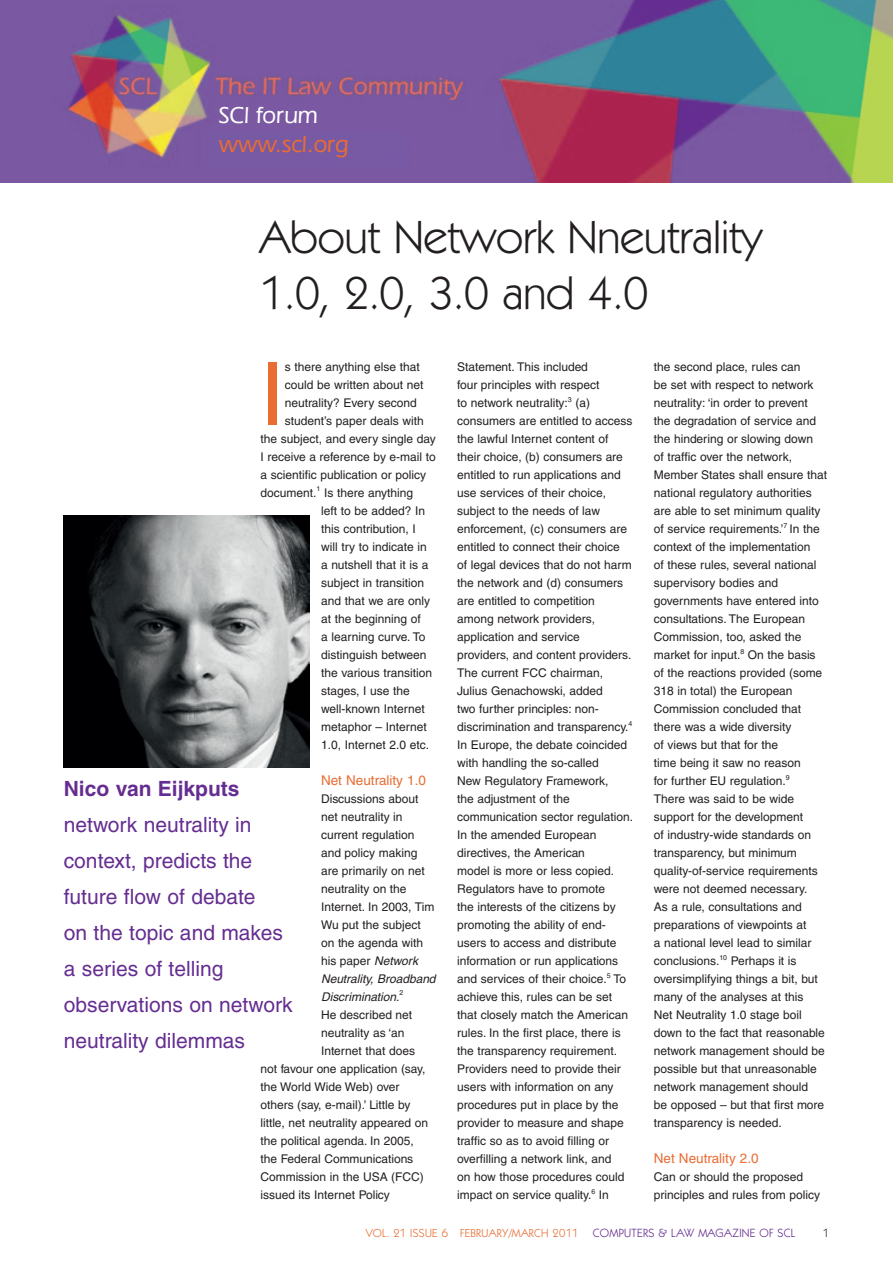
<style>
.page{position:relative;width:893px;height:1263px;background:#fff}
.page>*{position:absolute;margin:0;border:0;box-sizing:border-box;transform-origin:0 0}
.t1{font:87.15px "Helvetica";color:#e86d33}
.t2{font:46.5px/55.8px "Kabel IT Cby BT";color:#231f20}
.t3{font:500 24px "Eras IT Cby BT";color:#e86d33}
.t4{font:500 24px "Eras IT Cby BT";color:#fff}
.t5{font:21px/36px "Helvetica";color:#652d91}
.t6{font:700 21px "Helvetica";color:#652d91}
.t7{font:13.5px "Helvetica";color:#e86d33}
.t8{font:12px/18px "Helvetica";color:#231f20}
.t9{font:11.7px "Kabel IT Cby BT";letter-spacing:.025em;color:#e86d33}
.t10{font:11.7px "Kabel IT Cby BT";color:#231f20}
.t11{font:7.05px "Helvetica";color:#231f20}
.s1{font-style:italic}
.s2{font-size:12px;color:#652d91}
</style>
<div class="page">
<img style="left:0;top:0;width:893px;height:183px">
<img style="left:64px;top:515px;width:245px;height:252px">
<h3 class="t4" style="left:219px;top:100px;width:101px">SCl forum</h3>
<h3 class="t3" style="left:219px;top:129px;width:131px">www.scl.org</h3>
<h2 class="t2" style="left:260px;top:209px;width:504px">About Network Nneutrality<br>1.0, 2.0, 3.0 and 4.0</h2>
<h1 class="t1" style="left:260px;top:343px;width:26px">I</h1>
<p class="t8" style="left:285px;top:357px;width:137px">s there anything else that</p>
<p class="t8" style="left:285px;top:375px;width:140px">could be written about net</p>
<p class="t8" style="left:285px;top:393px;width:133px">neutrality? Every second</p>
<p class="t8" style="left:285px;top:411px;width:141px">student’s paper deals with</p>
<p class="t8" style="left:260px;top:429px;width:177px">the subject, and every single day</p>
<p class="t8" style="left:260px;top:447px;width:177px">I receive a reference by e-mail to</p>
<p class="t8" style="left:260px;top:465px;width:167px">a scientific publication or policy</p>
<p class="t8" style="left:260px;top:483px;width:154px">document.<sup>1</sup> Is there anything</p>
<p class="t8" style="left:321px;top:501px;width:106px">left to be added? In</p>
<p class="t8" style="left:321px;top:519px;width:96px">this contribution, I</p>
<p class="t8" style="left:321px;top:537px;width:107px">will try to indicate in</p>
<p class="t8" style="left:321px;top:555px;width:109px">a nutshell that it is a</p>
<p class="t8" style="left:321px;top:573px;width:105px">subject in transition</p>
<p class="t8" style="left:321px;top:591px;width:111px">and that we are only</p>
<p class="t8" style="left:321px;top:609px;width:101px">at the beginning of</p>
<p class="t8" style="left:321px;top:627px;width:106px">a learning curve. To</p>
<p class="t8" style="left:321px;top:645px;width:107px">distinguish between</p>
<p class="t8" style="left:321px;top:663px;width:113px">the various transition</p>
<p class="t8" style="left:321px;top:681px;width:90px">stages, I use the</p>
<p class="t8" style="left:321px;top:699px;width:105px">well-known Internet</p>
<p class="t8" style="left:321px;top:717px;width:107px">metaphor – Internet</p>
<p class="t8" style="left:321px;top:735px;width:110px">1.0, Internet 2.0 etc.</p>
<p class="t7" style="left:321px;top:772px;width:106px">Net Neutrality 1.0</p>
<p class="t8" style="left:321px;top:789px;width:116px">Discussions about net neutrality in current regulation and policy making are primarily on net neutrality on the<br>Internet. In 2003, Tim<br>Wu put the subject on the agenda with his paper <span class="s1">Network<br>Neutrality, Broadband<br>Discrimination</span>.</p>
<h3 class="t6" style="left:64px;top:776px;width:177px">Nico van Eijkputs</h3>
<h3 class="t5" style="left:64px;top:807px;width:230px">network neutrality in context, predicts the future flow of debate<br>on the topic and makes a series of telling observations on network neutrality dilemmas</h3>
<p class="t11" style="left:400px;top:989px;width:5px">2</p>
<p class="t8" style="left:321px;top:1005px;width:93px">He described net</p>
<p class="t8" style="left:321px;top:1023px;width:85px">neutrality as ‘an</p>
<p class="t8" style="left:321px;top:1041px;width:95px">Internet that does</p>
<p class="t8" style="left:260px;top:1059px;width:166px">not favour one application (say,</p>
<p class="t8" style="left:260px;top:1077px;width:141px">the World Wide Web) over</p>
<p class="t8" style="left:260px;top:1095px;width:152px">others (say, e-mail).’ Little by</p>
<p class="t8" style="left:260px;top:1113px;width:169px">little, net neutrality appeared on</p>
<p class="t8" style="left:260px;top:1131px;width:155px">the political agenda. In 2005,</p>
<p class="t8" style="left:260px;top:1149px;width:154px">the Federal Communications</p>
<p class="t8" style="left:260px;top:1167px;width:165px">Commission in the USA (FCC)</p>
<p class="t8" style="left:260px;top:1185px;width:131px">issued its Internet Policy</p>
<p class="t8" style="left:457px;top:358px;width:177px">Statement. This included<br>four principles with respect<br>to network neutrality:<sup>3</sup> (a) consumers are entitled to access the lawful Internet content of their choice, (b) consumers are entitled to run applications and use services of their choice, subject to the needs of law enforcement, (c) consumers are entitled to connect their choice<br>of legal devices that do not harm the network and (d) consumers are entitled to competition among network providers, application and service providers, and content providers.<br>The current FCC chairman,<br>Julius Genachowski, added<br>two further principles: non&shy;discrimination and transparency.<sup>4<br></sup>In Europe, the debate coincided with handling the so-called<br>New Regulatory Framework,<br>the adjustment of the communication sector regulation.<br>In the amended European directives, the American<br>model is more or less copied.<br>Regulators have to promote<br>the interests of the citizens by promoting the ability of end&shy;users to access and distribute information or run applications and services of their choice.<sup>5</sup> To achieve this, rules can be set that closely match the American rules. In the first place, there is the transparency requirement.<br>Providers need to provide their users with information on any procedures put in place by the provider to measure and shape traffic so as to avoid filling or overfilling a network link, and<br>on how those procedures could impact on service quality.</p>
<p class="t11" style="left:591px;top:1187px;width:5px">6</p>
<p class="t8" style="left:599px;top:1186px;width:11px">In</p>
<p class="t8" style="left:654px;top:358px;width:175px">the second place, rules can<br>be set with respect to network neutrality: ‘in order to prevent the degradation of service and the hindering or slowing down<br>of traffic over the network,<br>Member States shall ensure that national regulatory authorities are able to set minimum quality of service requirements.’<sup>7</sup> In the context of the implementation<br>of these rules, several national supervisory bodies and governments have entered into consultations. The European<br>Commission, too, asked the market for input.<sup>8</sup> On the basis of the reactions provided (some<br>318 in total) the European<br>Commission concluded that there was a wide diversity<br>of views but that for the<br>time being it saw no reason<br>for further EU regulation.<sup>9<br></sup>There was said to be wide support for the development<br>of industry-wide standards on transparency, but minimum quality-of-service requirements were not deemed necessary.<br>As a rule, consultations and preparations of viewpoints at<br>a national level lead to similar conclusions.<sup>10</sup> Perhaps it is oversimplifying things a bit, but many of the analyses at this<br>Net Neutrality 1.0 stage boil down to the fact that reasonable network management should be possible but that unreasonable network management should<br>be opposed – but that first more transparency is needed.</p>
<p class="t7" style="left:654px;top:1150px;width:106px">Net Neutrality 2.0</p>
<p class="t8" style="left:654px;top:1168px;width:168px">Can or should the proposed principles and rules from policy</p>
<p class="t9" style="left:366px;top:1225px;width:431px">VOL. 21 ISSUE 6 FEBRUARY/MARCH 2011 <span class="s2">COMPUTERS &amp; LAW MAGAZINE OF SCL</span></p>
<p class="t10" style="left:823px;top:1225px;width:8px">1</p>
</div>
